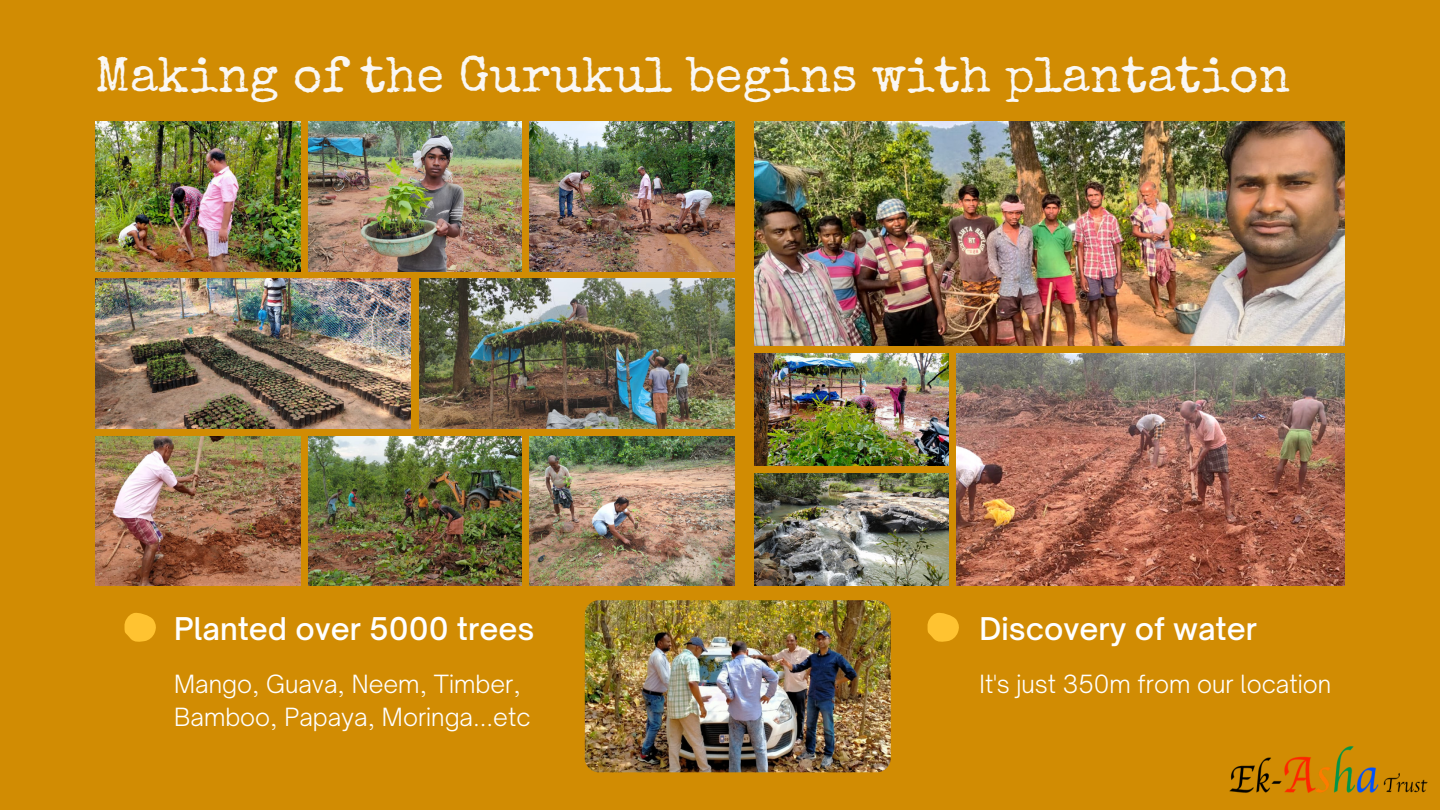
<style>
.page{position:relative;width:1440px;height:810px;background:#d18c03}
.page>*{position:absolute;margin:0;border:0;box-sizing:border-box;transform-origin:0 0}
.t1{font:50px "Special Elite";color:#faf7f3}
.t2{font:500 30px "Open Sauce One";color:#fff}
.t3{font:300 24px/33px "Open Sauce One";color:#fff}
</style>
<div class="page">
<img style="left:755px;top:121px;width:590px;height:225px">
<img style="left:755px;top:354px;width:194px;height:112px">
<img style="left:755px;top:474px;width:194px;height:112px">
<img style="left:956px;top:354px;width:389px;height:232px">
<svg style="left:124px;top:613px;width:32px;height:29px"></svg>
<svg style="left:927px;top:613px;width:32px;height:29px"></svg>
<img style="left:95px;top:121px;width:206px;height:150px">
<img style="left:308px;top:121px;width:214px;height:150px">
<img style="left:529px;top:121px;width:206px;height:150px">
<img style="left:95px;top:279px;width:316px;height:149px">
<img style="left:419px;top:279px;width:316px;height:149px">
<img style="left:95px;top:436px;width:206px;height:150px">
<img style="left:308px;top:436px;width:214px;height:150px">
<img style="left:529px;top:436px;width:206px;height:150px">
<img style="left:1229px;top:746px;width:199px;height:47px">
<img style="left:585px;top:600px;width:306px;height:172px;border-radius:14px">
<h1 class="t1" style="left:95px;top:56px;width:1197px">Making of the Gurukul begins with plantation</h1>
<p class="t2" style="left:174px;top:610px;width:362px">Planted over 5000 trees</p>
<p class="t3" style="left:174px;top:667px;width:358px">Mango, Guava, Neem, Timber,<br>Bamboo, Papaya, Moringa...etc</p>
<p class="t2" style="left:980px;top:610px;width:279px">Discovery of water</p>
<p class="t3" style="left:980px;top:667px;width:353px">It's just 350m from our location</p>
</div>
